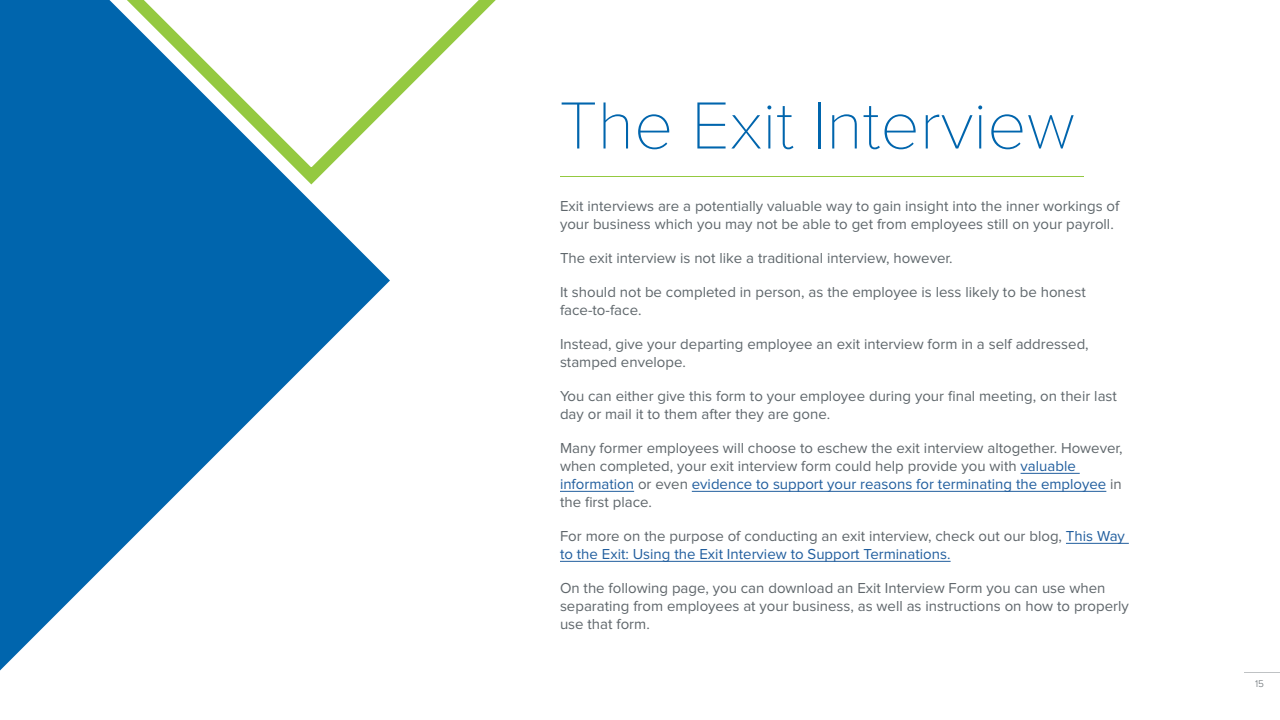
<style>
.page{position:relative;width:1280px;height:720px;background:#fff}
.page>*{position:absolute;margin:0;border:0;box-sizing:border-box;transform-origin:0 0}
.t1{font:100 69px "Proxima Nova";color:#0065ad}
.t2{font:15px/18px "Proxima Nova";color:#5f666b}
.t3{font:15px/18px "Proxima Nova";color:#5f676c}
.t4{font:300 10px "Proxima Nova";color:#5f666b}
.s1{color:#215e9e}
</style>
<div class="page">
<svg style="left:0;top:193px;width:390px;height:477px;fill:#0065ad"></svg>
<hr style="left:1021px;top:473px;width:59px;height:1px;background:#215e9e">
<hr style="left:560px;top:491px;width:74px;height:1px;background:#215e9e">
<hr style="left:692px;top:491px;width:414px;height:1px;background:#215e9e">
<hr style="left:1066px;top:543px;width:63px;height:1px;background:#215e9e">
<hr style="left:560px;top:561px;width:391px;height:1px;background:#215e9e">
<svg style="left:0;top:0;width:496px;height:193px"></svg>
<hr style="left:560px;top:176px;width:524px;height:1px;background:#94c940">
<hr style="left:1244px;top:672px;width:36px;height:1px;background:#5f666b">
<h1 class="t1" style="left:559px;top:94px;width:518px">The Exit Interview</h1>
<p class="t3" style="left:560px;top:198px;width:561px">Exit interviews are a potentially valuable way to gain insight into the inner workings of your business which you may not be able to get from employees still on your payroll.</p>
<p class="t3" style="left:560px;top:250px;width:394px">The exit interview is not like a traditional interview, however.</p>
<p class="t3" style="left:560px;top:284px;width:527px">It should not be completed in person, as the employee is less likely to be honest face-to-face.</p>
<p class="t3" style="left:560px;top:336px;width:530px">Instead, give your departing employee an exit interview form in a self addressed, stamped envelope.</p>
<p class="t3" style="left:560px;top:388px;width:558px">You can either give this form to your employee during your final meeting, on their last day or mail it to them after they are gone.</p>
<p class="t2" style="left:560px;top:440px;width:564px">Many former employees will choose to eschew the exit interview altogether. However, when completed, your exit interview form could help provide you with <span class="s1">valuable information</span> or even <span class="s1">evidence to support your reasons for terminating the employee</span> in the first place.</p>
<p class="t2" style="left:560px;top:528px;width:566px">For more on the purpose of conducting an exit interview, check out our blog, <span class="s1">This Way to the Exit: Using the Exit Interview to Support Terminations.</span></p>
<p class="t2" style="left:560px;top:580px;width:570px">On the following page, you can download an Exit Interview Form you can use when separating from employees at your business, as well as instructions on how to properly use that form.</p>
<p class="t4" style="left:1255px;top:679px;width:10px">15</p>
</div>
